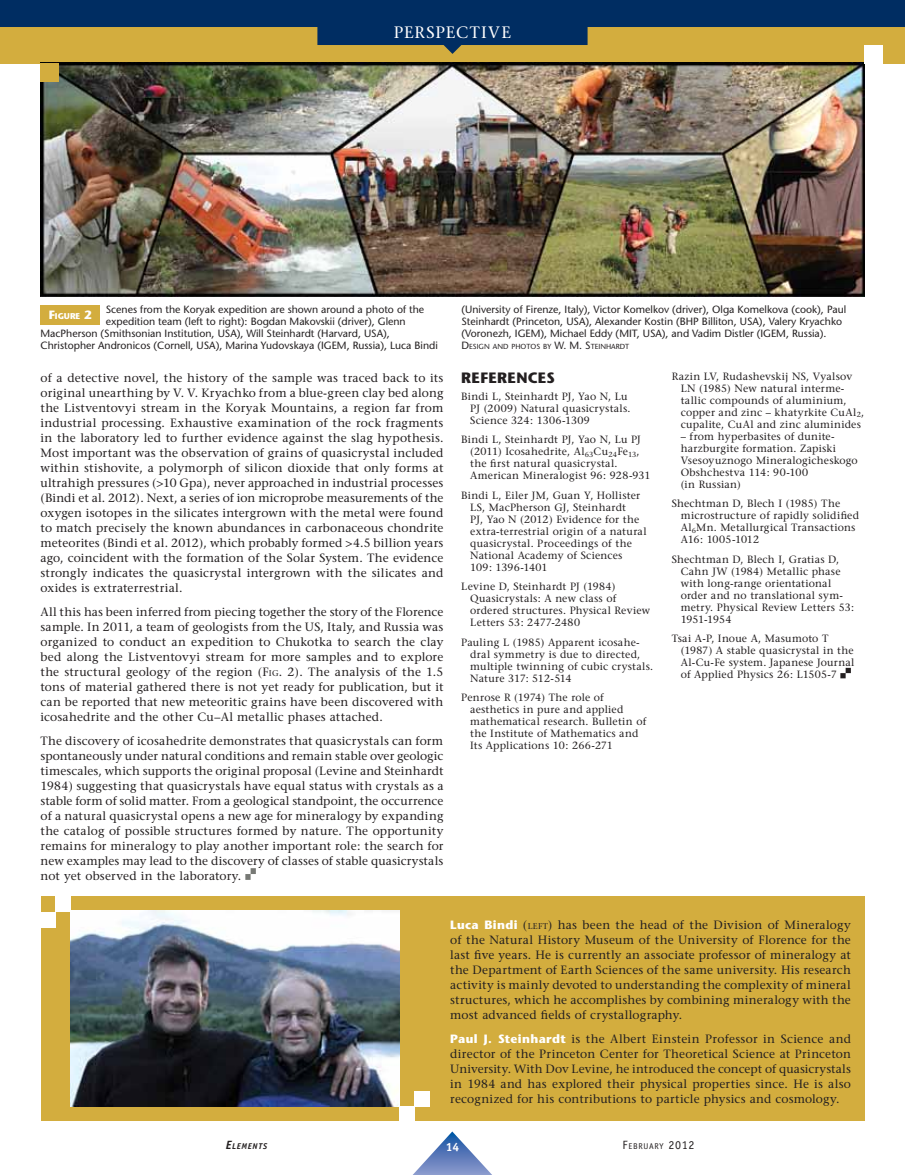
<style>
.page{position:relative;width:905px;height:1175px;background:#fff}
.page>*{position:absolute;margin:0;border:0;box-sizing:border-box;transform-origin:0 0}
.t1{font:16.5px "Stone Serif";color:#fff}
.t2{font:700 15px "Stone Sans";color:#231f20}
.t3{font:12px/15px "Stone Serif";letter-spacing:.015em;color:#231f20;text-align:justify}
.t4{font:700 12px "Officina Sans";color:#fff}
.t5{font:10.5px/12px "Stone Serif";letter-spacing:.02em;color:#231f20}
.t6{font:10.5px/12px "Stone Sans";color:#231f20}
.t7{font:8.4px "Officina Sans";letter-spacing:.085em;color:#231f20}
.t8{font:italic 700 8.4px "Officina Sans";letter-spacing:.08em;color:#231f20}
.t9{font:700 8.4px "Stone Sans";color:#fff}
.t10{font:7.35px "Stone Sans";color:#231f20}
.s1{font-size:12px}
.s2{font-style:inherit}
.s3{font-size:8.4px}
.s4{font-size:10.5px}
.s5{font-family:"Stone Sans";font-weight:700;color:#fff}
</style>
<div class="page">
<div style="left:0;top:0;width:904px;height:63px;background:#d3ad3e"></div>
<svg style="left:413px;top:1131px;width:78px;height:43px"></svg>
<svg style="left:0;top:0;width:904px;height:54px;fill:#002d62"></svg>
<svg style="left:245px;top:868px;width:11px;height:12px"></svg>
<div style="left:40px;top:305px;width:60px;height:19px;background:#d3ad3e"></div>
<img style="left:41px;top:63px;width:823px;height:233px">
<svg style="left:840px;top:668px;width:10px;height:10px"></svg>
<div style="left:40px;top:896px;width:824px;height:224px;background:#d3ad3e"></div>
<img style="left:70px;top:910px;width:329px;height:196px">
<div style="left:864px;top:45px;width:18px;height:18px;background:#fff"></div>
<div style="left:40px;top:912px;width:16px;height:16px;background:#fff"></div>
<div style="left:56px;top:896px;width:14px;height:15px;background:#fff"></div>
<div style="left:40px;top:63px;width:18px;height:18px;background:#d3ad3e"></div>
<div style="left:400px;top:1106px;width:15px;height:15px;background:#fff"></div>
<div style="left:415px;top:1091px;width:15px;height:15px;background:#fff"></div>
<h1 class="t1" style="left:394px;top:22px;width:12px">PERSPE</h1>
<h1 class="t1" style="left:456px;top:22px;width:45px">CTIVE</h1>
<p class="t9" style="left:49px;top:311px;width:44px"><span class="s1">F</span>IGURE <span class="s1">2</span></p>
<p class="t6" style="left:106px;top:304px;width:320px">Scenes from the Koryak expedition are shown around a photo of the</p>
<p class="t6" style="left:106px;top:316px;width:301px">expedition team (left to right): Bogdan Makovskii (driver), Glenn</p>
<p class="t6" style="left:41px;top:328px;width:351px">MacPherson (Smithsonian Institution, USA), Will Steinhardt (Harvard, USA),</p>
<p class="t6" style="left:41px;top:340px;width:399px">Christopher Andronicos (Cornell, USA), Marina Yudovskaya (IGEM, Russia), Luca Bindi</p>
<p class="t3" style="left:40px;top:370px;width:404px">of a detective novel, the history of the sample was traced back to its original unearthing by V. V. Kryachko from a blue-green clay bed along the Listventovyi stream in the Koryak Mountains, a region far from industrial processing. Exhaustive examination of the rock fragments in the laboratory led to further evidence against the slag hypothesis.<br>Most important was the observation of grains of quasicrystal included within stishovite, a polymorph of silicon dioxide that only forms at ultrahigh pressures (&gt;10 Gpa), never approached in industrial processes (Bindi et al. 2012). Next, a series of ion microprobe measurements of the oxygen isotopes in the silicates intergrown with the metal were found to match precisely the known abundances in carbonaceous chondrite meteorites (Bindi et al. 2012), which probably formed &gt;4.5 billion years ago, coincident with the formation of the Solar System. The evidence strongly indicates the quasicrystal intergrown with the silicates and oxides is extraterrestrial.</p>
<p class="t3" style="left:40px;top:604px;width:404px">All this has been inferred from piecing together the story of the Florence sample. In 2011, a team of geologists from the US, Italy, and Russia was organized to conduct an expedition to Chukotka to search the clay bed along the Listventovyi stream for more samples and to explore the structural geology of the region (<span class="s2">F</span><span class="s3">ig</span><span class="s2">. 2</span>). The analysis of the 1.5 tons of material gathered there is not yet ready for publication, but it can be reported that new meteoritic grains have been discovered with icosahedrite and the other Cu–Al metallic phases attached.</p>
<p class="t3" style="left:40px;top:733px;width:404px">The discovery of icosahedrite demonstrates that quasicrystals can form spontaneously under natural conditions and remain stable over geologic timescales, which supports the original proposal (Levine and Steinhardt 1984) suggesting that quasicrystals have equal status with crystals as a stable form of solid matter. From a geological standpoint, the occurrence of a natural quasicrystal opens a new age for mineralogy by expanding the catalog of possible structures formed by nature. The opportunity remains for mineralogy to play another important role: the search for new examples may lead to the discovery of classes of stable quasicrystals not yet observed in the laboratory.</p>
<p class="t6" style="left:461px;top:303px;width:386px">(University of Firenze, Italy), Victor Komelkov (driver), Olga Komelkova (cook), Paul<br>Steinhardt (Princeton, USA), Alexander Kostin (BHP Billiton, USA), Valery Kryachko (Voronezh, IGEM), Michael Eddy (MIT, USA), and Vadim Distler (IGEM, Russia).</p>
<p class="t10" style="left:461px;top:342px;width:169px"><span class="s4">D</span> ESIGN AND PHOTOS BY <span class="s4">W. M. S</span>TEINHARDT</p>
<p class="t2" style="left:461px;top:369px;width:21px">References</p>
<p class="t5" style="left:470px;top:390px;width:162px;text-indent:-9px">Bindi L, Steinhardt PJ, Yao N, Lu<br>PJ (2009) Natural quasicrystals.<br>Science 324: 1306-1309</p>
<p class="t5" style="left:470px;top:433px;width:182px;text-indent:-9px">Bindi L, Steinhardt PJ, Yao N, Lu PJ (2011) Icosahedrite, Al<sub>63</sub>Cu<sub>24</sub>Fe<sub>13</sub>, the first natural quasicrystal.<br>American Mineralogist 96: 928-931</p>
<p class="t5" style="left:470px;top:489px;width:178px;text-indent:-9px">Bindi L, Eiler JM, Guan Y, Hollister<br>LS, MacPherson GJ, Steinhardt<br>PJ, Yao N (2012) Evidence for the extra-terrestrial origin of a natural quasicrystal. Proceedings of the<br>National Academy of Sciences<br>109: 1396-1401</p>
<p class="t5" style="left:470px;top:580px;width:181px;text-indent:-9px">Levine D, Steinhardt PJ (1984)<br>Quasicrystals: A new class of ordered structures. Physical Review<br>Letters 53: 2477-2480</p>
<p class="t5" style="left:470px;top:636px;width:184px;text-indent:-9px">Pauling L (1985) Apparent icosahe&shy;dral symmetry is due to directed, multiple twinning of cubic crystals.<br>Nature 317: 512-514</p>
<p class="t5" style="left:470px;top:691px;width:178px;text-indent:-9px">Penrose R (1974) The role of aesthetics in pure and applied mathematical research. Bulletin of the Institute of Mathematics and<br>Its Applications 10: 266-271</p>
<p class="t5" style="left:680px;top:370px;width:185px;text-indent:-9px">Razin LV, Rudashevskij NS, Vyalsov LN (1985) New natural interme&shy;tallic compounds of aluminium, copper and zinc – khatyrkite CuAl<sub>2</sub>, cupalite, CuAl and zinc aluminides</p>
<p class="t5" style="left:680px;top:430px;width:178px">– from hyperbasites of dunite&shy;harzburgite formation. Zapiski<br>Vsesoyuznogo Mineralogicheskogo<br>Obshchestva 114: 90-100<br>(in Russian)</p>
<p class="t5" style="left:680px;top:497px;width:180px;text-indent:-9px">Shechtman D, Blech I (1985) The microstructure of rapidly solidified<br>Al<sub>6</sub>Mn. Metallurgical Transactions<br>A16: 1005-1012</p>
<p class="t5" style="left:680px;top:553px;width:175px;text-indent:-9px">Shechtman D, Blech I, Gratias D,<br>Cahn JW (1984) Metallic phase with long-range orientational order and no translational sym&shy;metry. Physical Review Letters 53:<br>1951-1954</p>
<p class="t5" style="left:680px;top:632px;width:175px;text-indent:-9px">Tsai A-P, Inoue A, Masumoto T (1987) A stable quasicrystal in the<br>Al-Cu-Fe system. Japanese Journal of Applied Physics 26: L1505-7</p>
<p class="t3" style="left:450px;top:917px;width:402px"><span class="s5">Luca Bindi</span> (<span class="s3">left</span>) has been the head of the Division of Mineralogy of the Natural History Museum of the University of Florence for the last five years. He is currently an associate professor of mineralogy at the Department of Earth Sciences of the same university. His research activity is mainly devoted to understanding the complexity of mineral structures, which he accomplishes by combining mineralogy with the most advanced fields of crystallography.</p>
<p class="t3" style="left:450px;top:1031px;width:402px"><span class="s5">Paul J. Steinhardt</span> is the Albert Einstein Professor in Science and director of the Princeton Center for Theoretical Science at Princeton University. With Dov Levine, he introduced the concept of quasicrystals in 1984 and has explored their physical properties since. He is also recognized for his contributions to particle physics and cosmology.</p>
<p class="t8" style="left:226px;top:1141px;width:43px"><span class="s1">E</span>LEMENTS</p>
<p class="t4" style="left:446px;top:1139px;width:15px">14</p>
<p class="t7" style="left:622px;top:1141px;width:73px"><span class="s1">F</span>EBRUARY <span class="s1">2012</span></p>
</div>
